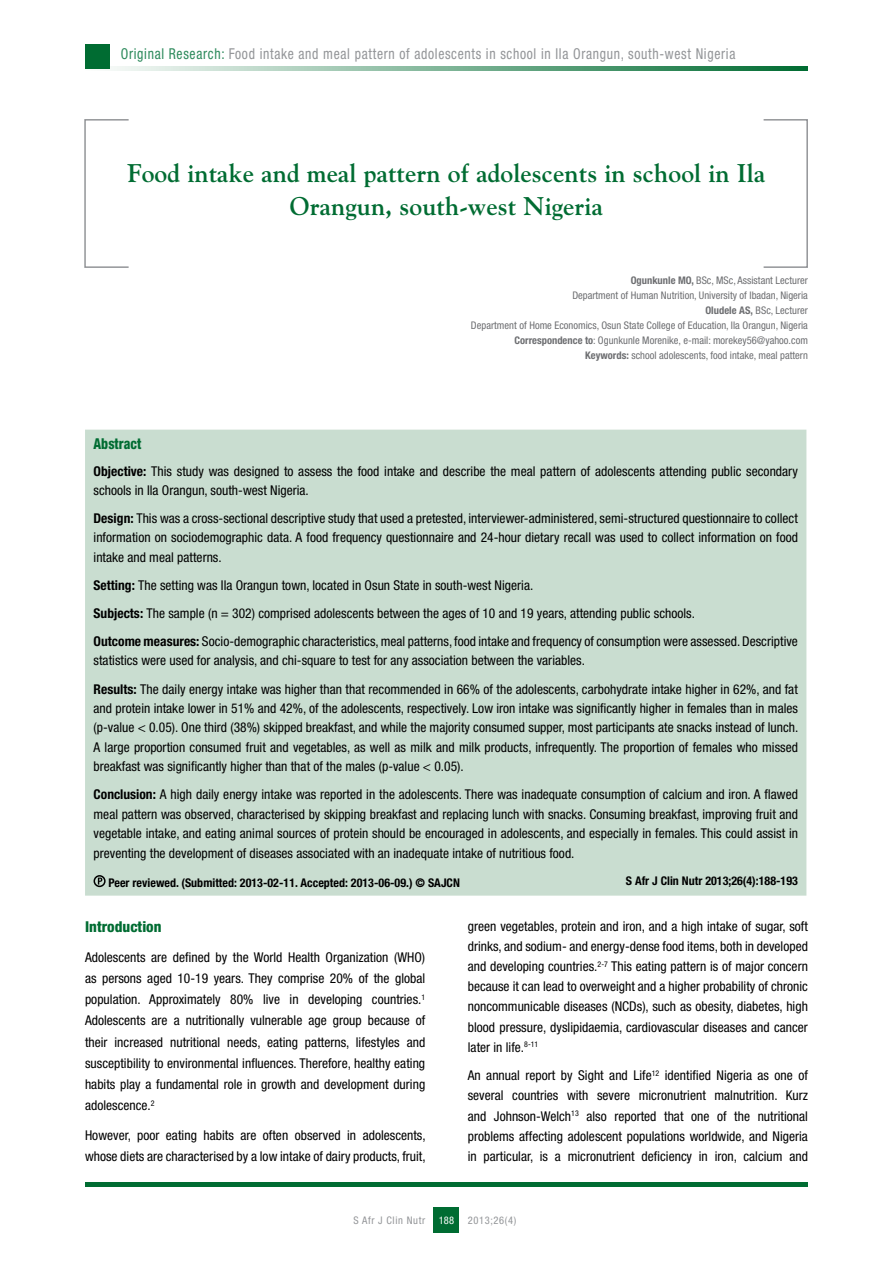
<style>
.page{position:relative;width:893px;height:1263px;background:#fff}
.page>*{position:absolute;margin:0;border:0;box-sizing:border-box;transform-origin:0 0}
.t1{font:700 25.5px/33px "Goudy";color:#006c32;text-align:center}
.t2{font:condensed 15px "Helvetica Neue LT Std";letter-spacing:.05em;color:#939598;scale:.91 1}
.t3{font:800 condensed 15px "Helvetica Neue LT Std";color:#006c32}
.t4{font:800 condensed 15px "Helvetica Neue LT Std";color:#006c32;scale:.9 1}
.t5{font:condensed 13.5px/20.1px "Helvetica Neue LT Std";color:#000;text-align:justify}
.t6{font:700 condensed 12px "Helvetica Neue LT Std";color:#000}
.t7{font:condensed 10.5px/15px "Helvetica Neue LT Std";color:#6d6e71;text-align:right}
.t8{font:condensed 10.5px "Helvetica Neue LT Std";letter-spacing:.06em;color:#939598}
.t9{font:condensed 10.5px "Helvetica Neue LT Std";color:#fff}
.s1{color:#2d8a5c}
.s2{font-weight:700}
</style>
<div class="page">
<div style="left:434px;top:1208px;width:25px;height:25px;background:#006c32"></div>
<div style="left:85px;top:1182px;width:723px;height:5px;background:#006c32"></div>
<svg style="left:85px;top:66px;width:723px;height:5px;background:#7bb294"></svg>
<div style="left:763px;top:119px;width:45px;height:149px;border:2px solid #939598"></div>
<div style="left:84px;top:119px;width:45px;height:149px;border:2px solid #939598"></div>
<div style="left:85px;top:44px;width:24px;height:24px;background:#006c32"></div>
<div style="left:85px;top:430px;width:721px;height:466px;background:#c9ddd0"></div>
<div style="left:94px;top:875px;width:12px;height:12px;border:2px solid #000;border-radius:50%"></div>
<svg style="left:98px;top:878px;width:4px;height:6px"></svg>
<p class="t2" style="left:121px;top:45px;width:677px"><span class="s1">Original Research:</span> Food intake and meal pattern of adolescents in school in Ila Orangun, south-west Nigeria</p>
<h1 class="t1" style="left:128px;top:156px;width:639px">Food intake and meal pattern of adolescents in school in Ila<br>Orangun, south-west Nigeria</h1>
<p class="t7" style="left:471px;top:272px;width:338px"><span class="s2">Ogunkunle MO,</span> BSc, MSc, Assistant Lecturer<br>Department of Human Nutrition, University of Ibadan, Nigeria<br><span class="s2">Oludele AS,</span> BSc, Lecturer<br>Department of Home Economics, Osun State College of Education, Ila Orangun, Nigeria <span class="s2">Correspondence to</span>: Ogunkunle Morenike, e-mail: morekey56@yahoo.com <span class="s2">Keywords:</span> school adolescents, food intake, meal pattern</p>
<p class="t4" style="left:94px;top:434px;width:55px">Abstract</p>
<p class="t5" style="left:94px;top:461px;width:706px;line-height:19.5px"><span class="s2">Objective:</span> This study was designed to assess the food intake and describe the meal pattern of adolescents attending public secondary schools in Ila Orangun, south-west Nigeria.</p>
<p class="t5" style="left:94px;top:508px;width:706px;line-height:19.5px"><span class="s2">Design:</span> This was a cross-sectional descriptive study that used a pretested, interviewer-administered, semi-structured questionnaire to collect information on sociodemographic data. A food frequency questionnaire and 24-hour dietary recall was used to collect information on food intake and meal patterns.</p>
<p class="t5" style="left:94px;top:571px;width:706px;line-height:28px;text-align:left"><span class="s2">Setting:</span> The setting was Ila Orangun town, located in Osun State in south-west Nigeria.<br><span class="s2">Subjects:</span> The sample (n = 302) comprised adolescents between the ages of 10 and 19 years, attending public schools.<br><span class="s2">Outcome measures:</span> Socio-demographic characteristics, meal patterns, food intake and frequency of consumption were assessed. Descriptive</p>
<p class="t5" style="left:94px;top:647px;width:706px;line-height:28px">statistics were used for analysis, and chi-square to test for any association between the variables.<br><span class="s2">Results:</span> The daily energy intake was higher than that recommended in 66% of the adolescents, carbohydrate intake higher in 62%, and fat</p>
<p class="t5" style="left:94px;top:698px;width:706px;line-height:19.5px">and protein intake lower in 51% and 42%, of the adolescents, respectively. Low iron intake was significantly higher in females than in males (p-value &lt; 0.05). One third (38%) skipped breakfast, and while the majority consumed supper, most participants ate snacks instead of lunch.<br>A large proportion consumed fruit and vegetables, as well as milk and milk products, infrequently. The proportion of females who missed breakfast was significantly higher than that of the males (p-value &lt; 0.05).</p>
<p class="t5" style="left:94px;top:785px;width:706px;line-height:19.5px"><span class="s2">Conclusion:</span> A high daily energy intake was reported in the adolescents. There was inadequate consumption of calcium and iron. A flawed meal pattern was observed, characterised by skipping breakfast and replacing lunch with snacks. Consuming breakfast, improving fruit and vegetable intake, and eating animal sources of protein should be encouraged in adolescents, and especially in females. This could assist in preventing the development of diseases associated with an inadequate intake of nutritious food.</p>
<p class="t6" style="left:109px;top:875px;width:353px">Peer reviewed. (Submitted: 2013-02-11. Accepted: 2013-06-09.) © SAJCN</p>
<p class="t6" style="left:626px;top:874px;width:174px">S Afr J Clin Nutr 2013;26(4):188-193</p>
<p class="t3" style="left:85px;top:918px;width:78px">Introduction</p>
<p class="t5" style="left:85px;top:946px;width:342px;line-height:21.1px">Adolescents are defined by the World Health Organization (WHO) as persons aged 10-19 years. They comprise 20% of the global population. Approximately 80% live in developing countries.<sup>1<br></sup>Adolescents are a nutritionally vulnerable age group because of their increased nutritional needs, eating patterns, lifestyles and susceptibility to environmental influences. Therefore, healthy eating habits play a fundamental role in growth and development during adolescence.<sup>2</sup></p>
<p class="t5" style="left:85px;top:1124px;width:342px;line-height:21.1px">However, poor eating habits are often observed in adolescents, whose diets are characterised by a low intake of dairy products, fruit,</p>
<p class="t5" style="left:468px;top:916px;width:342px">green vegetables, protein and iron, and a high intake of sugar, soft drinks, and sodium- and energy-dense food items, both in developed and developing countries.<sup>2-7</sup> This eating pattern is of major concern because it can lead to overweight and a higher probability of chronic noncommunicable diseases (NCDs), such as obesity, diabetes, high blood pressure, dyslipidaemia, cardiovascular diseases and cancer later in life.<sup>8-11</sup></p>
<p class="t5" style="left:468px;top:1065px;width:342px">An annual report by Sight and Life<sup>12</sup> identified Nigeria as one of several countries with severe micronutrient malnutrition. Kurz and Johnson-Welch<sup>13</sup> also reported that one of the nutritional problems affecting adolescent populations worldwide, and Nigeria in particular, is a micronutrient deficiency in iron, calcium and</p>
<p class="t8" style="left:354px;top:1214px;width:73px">S Afr J Clin Nutr</p>
<p class="t8" style="left:468px;top:1214px;width:50px">2013;26(4)</p>
<p class="t9" style="left:439px;top:1214px;width:17px">188</p>
</div>
